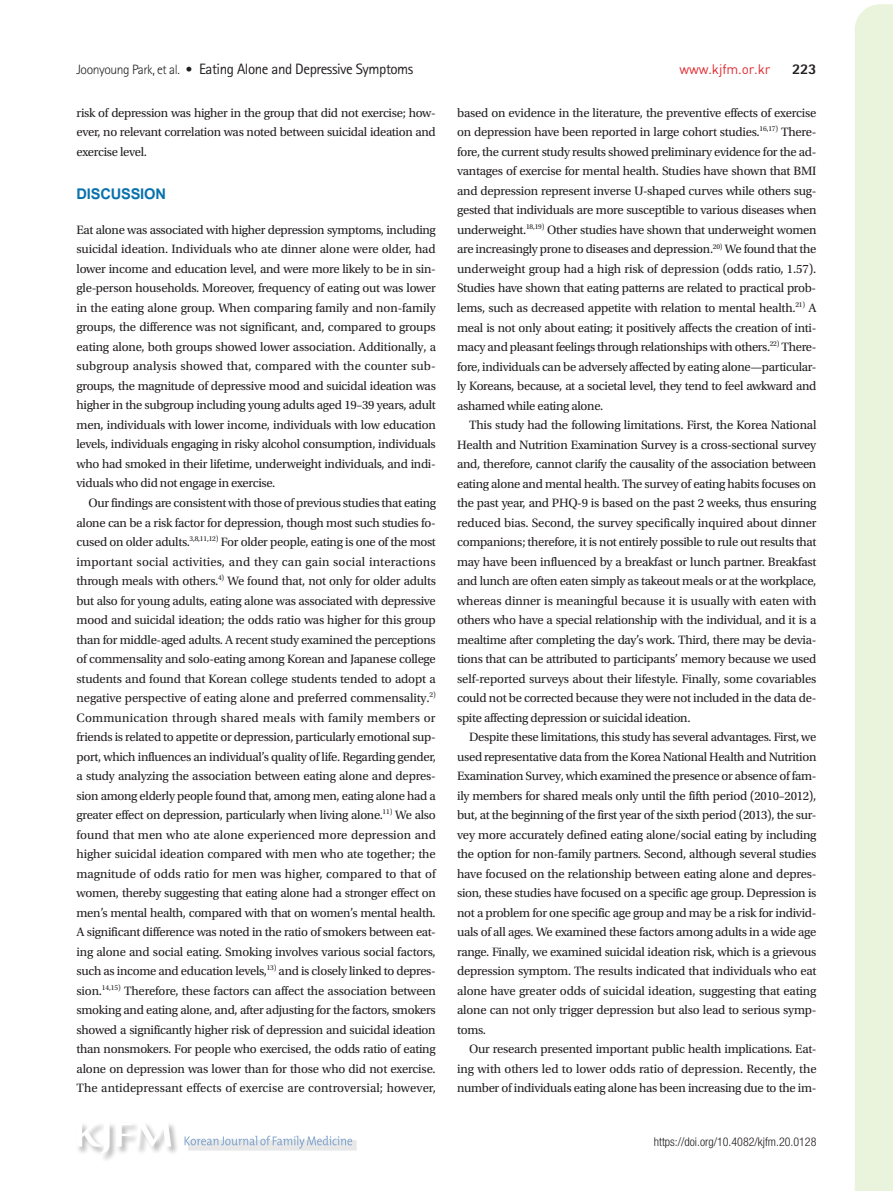
<style>
.page{position:relative;width:893px;height:1191px;background:#fff}
.page>*{position:absolute;margin:0;border:0;box-sizing:border-box;transform-origin:0 0}
.t1{font:700 20.4px "Utsaah";letter-spacing:-.01em;color:#0872ad}
.t2{font:15px "Rotis Sans Serif Std";letter-spacing:-.03em;color:#231f20}
.t3{font:800 15px "Rotis Sans Serif Std";color:#231f20}
.t4{font:13.5px "Dinreg";letter-spacing:-.01em;color:#e02a30}
.t5{font:12.75px/19.5px "Utopia Std";letter-spacing:-.025em;color:#231f20;text-align:justify}
.t6{font:300 condensed 12px "Helvetica Neue LT Std";color:#231f20}
.s1{font-weight:300;font-size:13.5px}
</style>
<div class="page">
<div style="left:855px;top:4px;width:38px;height:1187px;background:#eaf3dc"></div>
<div style="left:188px;top:1140px;width:169px;height:10px;background:#e8e8e9"></div>
<svg style="left:185px;top:1135px;width:167px;height:13px"></svg>
<div style="left:76px;top:1122px;width:104px;height:40px;background:#231f20;opacity:.3"></div>
<svg style="left:77px;top:1122px;width:94px;height:32px"></svg>
<p class="t2" style="left:77px;top:60px;width:338px"><span class="s1">Joonyoung Park, et al. •</span> Eating Alone and Depressive Symptoms</p>
<p class="t5" style="left:77px;top:103px;width:361px">risk of depression was higher in the group that did not exercise; how&shy;ever, no relevant correlation was noted between suicidal ideation and exercise level.</p>
<h1 class="t1" style="left:77px;top:184px;width:91px">DISCUSSION</h1>
<p class="t5" style="left:77px;top:220px;width:361px">Eat alone was associated with higher depression symptoms, including suicidal ideation. Individuals who ate dinner alone were older, had lower income and education level, and were more likely to be in sin&shy;gle-person households. Moreover, frequency of eating out was lower in the eating alone group. When comparing family and non-family groups, the difference was not significant, and, compared to groups eating alone, both groups showed lower association. Additionally, a subgroup analysis showed that, compared with the counter sub&shy;groups, the magnitude of depressive mood and suicidal ideation was higher in the subgroup including young adults aged 19–39 years, adult men, individuals with lower income, individuals with low education levels, individuals engaging in risky alcohol consumption, individuals who had smoked in their lifetime, underweight individuals, and indi&shy;viduals who did not engage in exercise.</p>
<p class="t5" style="left:77px;top:493px;width:361px;text-indent:12px">Our findings are consistent with those of previous studies that eating alone can be a risk factor for depression, though most such studies fo&shy;cused on older adults.<sup>3,8,11,12)</sup> For older people, eating is one of the most important social activities, and they can gain social interactions through meals with others.<sup>4)</sup> We found that, not only for older adults but also for young adults, eating alone was associated with depressive mood and suicidal ideation; the odds ratio was higher for this group than for middle-aged adults. A recent study examined the perceptions of commensality and solo-eating among Korean and Japanese college students and found that Korean college students tended to adopt a negative perspective of eating alone and preferred commensality.<sup>2)<br></sup>Communication through shared meals with family members or friends is related to appetite or depression, particularly emotional sup&shy;port, which influences an individual’s quality of life. Regarding gender, a study analyzing the association between eating alone and depres&shy;sion among elderly people found that, among men, eating alone had a greater effect on depression, particularly when living alone.<sup>11)</sup> We also found that men who ate alone experienced more depression and higher suicidal ideation compared with men who ate together; the magnitude of odds ratio for men was higher, compared to that of women, thereby suggesting that eating alone had a stronger effect on men’s mental health, compared with that on women’s mental health.<br>A significant difference was noted in the ratio of smokers between eat&shy;ing alone and social eating. Smoking involves various social factors, such as income and education levels,<sup>13)</sup> and is closely linked to depres&shy;sion.<sup>14,15)</sup> Therefore, these factors can affect the association between smoking and eating alone, and, after adjusting for the factors, smokers showed a significantly higher risk of depression and suicidal ideation than nonsmokers. For people who exercised, the odds ratio of eating alone on depression was lower than for those who did not exercise.<br>The antidepressant effects of exercise are controversial; however,</p>
<p class="t4" style="left:679px;top:61px;width:93px">www.kjfm.or.kr</p>
<p class="t3" style="left:792px;top:60px;width:26px">223</p>
<p class="t5" style="left:457px;top:103px;width:361px">based on evidence in the literature, the preventive effects of exercise on depression have been reported in large cohort studies.<sup>16,17)</sup> There&shy;fore, the current study results showed preliminary evidence for the ad&shy;vantages of exercise for mental health. Studies have shown that BMI and depression represent inverse U-shaped curves while others sug&shy;gested that individuals are more susceptible to various diseases when underweight.<sup>18,19)</sup> Other studies have shown that underweight women are increasingly prone to diseases and depression.<sup>20)</sup> We found that the underweight group had a high risk of depression (odds ratio, 1.57).<br>Studies have shown that eating patterns are related to practical prob&shy;lems, such as decreased appetite with relation to mental health.<sup>21)</sup> A meal is not only about eating; it positively affects the creation of inti&shy;macy and pleasant feelings through relationships with others.<sup>22)</sup> There&shy;fore, individuals can be adversely affected by eating alone—particular&shy;ly Koreans, because, at a societal level, they tend to feel awkward and ashamed while eating alone.</p>
<p class="t5" style="left:457px;top:415px;width:361px;text-indent:12px">This study had the following limitations. First, the Korea National Health and Nutrition Examination Survey is a cross-sectional survey and, therefore, cannot clarify the causality of the association between eating alone and mental health. The survey of eating habits focuses on the past year, and PHQ-9 is based on the past 2 weeks, thus ensuring reduced bias. Second, the survey specifically inquired about dinner companions; therefore, it is not entirely possible to rule out results that may have been influenced by a breakfast or lunch partner. Breakfast and lunch are often eaten simply as takeout meals or at the workplace, whereas dinner is meaningful because it is usually with eaten with others who have a special relationship with the individual, and it is a mealtime after completing the day’s work. Third, there may be devia&shy;tions that can be attributed to participants’ memory because we used self-reported surveys about their lifestyle. Finally, some covariables could not be corrected because they were not included in the data de&shy;spite affecting depression or suicidal ideation.</p>
<p class="t5" style="left:457px;top:727px;width:361px;text-indent:12px">Despite these limitations, this study has several advantages. First, we used representative data from the Korea National Health and Nutrition Examination Survey, which examined the presence or absence of fam&shy;ily members for shared meals only until the fifth period (2010–2012), but, at the beginning of the first year of the sixth period (2013), the sur&shy;vey more accurately defined eating alone/social eating by including the option for non-family partners. Second, although several studies have focused on the relationship between eating alone and depres&shy;sion, these studies have focused on a specific age group. Depression is not a problem for one specific age group and may be a risk for individ&shy;uals of all ages. We examined these factors among adults in a wide age range. Finally, we examined suicidal ideation risk, which is a grievous depression symptom. The results indicated that individuals who eat alone have greater odds of suicidal ideation, suggesting that eating alone can not only trigger depression but also lead to serious symp&shy;toms.</p>
<p class="t5" style="left:457px;top:1039px;width:361px;text-indent:12px">Our research presented important public health implications. Eat&shy;ing with others led to lower odds ratio of depression. Recently, the number of individuals eating alone has been increasing due to the im-</p>
<p class="t6" style="left:654px;top:1134px;width:164px">https://doi.org/10.4082/kjfm.20.0128</p>
</div>
